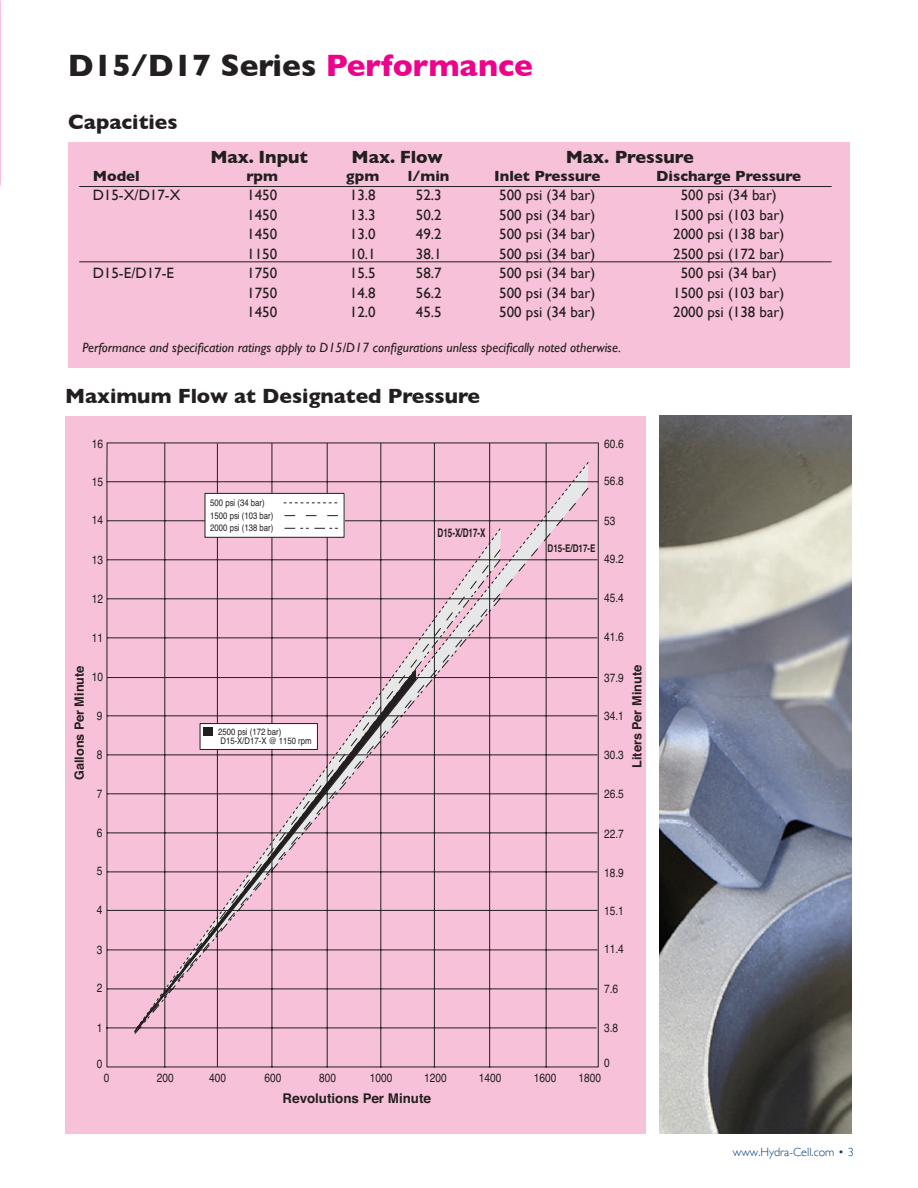
<style>
.page{position:relative;width:918px;height:1188px;background:#fff}
.page>*{position:absolute;margin:0;border:0;box-sizing:border-box;transform-origin:0 0}
.t1{font:700 31.5px "Gill Sans";color:#231f20}
.t2{font:700 21px "Gill Sans";color:#231f20}
.t3{font:700 18px "Gill Sans";color:#231f20}
.t4{font:15px "Gill Sans";color:#231f20}
.t5{font:700 15px "Gill Sans";color:#231f20}
.t6{font:italic 13.5px "Gill Sans";color:#231f20}
.t7{font:700 13.35px "Helvetica";color:#231f20}
.t8{font:700 12.75px "Helvetica";color:#231f20}
.t9{font:12.45px "Helvetica";color:#231f20;scale:.82 1}
.t10{font:12px "Helvetica";color:#231f20;scale:.85 1}
.t11{font:300 12px "Gill Sans";color:#013d7d}
.t12{font:700 11.85px "Helvetica";color:#231f20;scale:.68 1}
.t13{font:700 10.5px "Helvetica";color:#231f20;scale:.77 1}
.t14{font:9.45px/12.3px "Helvetica";color:#231f20;scale:.82 1}
.t15{font:9.15px/9.3px "Helvetica";color:#231f20;scale:.85 1}
.s1{color:#ed028c}
</style>
<div class="page">
<div style="left:65px;top:417px;width:581px;height:717px;background:#f7c1d9"></div>
<svg style="left:106px;top:442px;width:493px;height:626px"></svg>
<svg style="left:133px;top:461px;width:457px;height:571px"></svg>
<hr style="left:107px;top:443px;width:491px;height:1px;background:#231f20">
<hr style="left:598px;top:443px;width:1px;height:39px;background:#231f20">
<hr style="left:107px;top:443px;width:1px;height:39px;background:#231f20">
<svg style="left:133px;top:559px;width:368px;height:474px"></svg>
<div style="left:205px;top:493px;width:139px;height:44px;background:#fff"></div>
<div style="left:205px;top:493px;width:140px;height:45px;border:1px solid #231f20"></div>
<svg style="left:285px;top:528px;width:53px;height:1px"></svg>
<svg style="left:284px;top:502px;width:53px;height:1px"></svg>
<svg style="left:135px;top:668px;width:281px;height:364px"></svg>
<div style="left:68px;top:142px;width:781px;height:225px;background:#f7c1d9"></div>
<hr style="left:79px;top:186px;width:753px;height:1px;background:#231f20">
<hr style="left:79px;top:261px;width:753px;height:1px;background:#231f20">
<img style="left:659px;top:416px;width:192px;height:718px">
<h1 class="t1" style="left:68px;top:40px;width:467px">D15/D17 Series <span class="s1">Performance</span></h1>
<h2 class="t2" style="left:68px;top:105px;width:111px">Capacities</h2>
<p class="t3" style="left:210px;top:142px;width:99px">Max. Input</p>
<p class="t3" style="left:352px;top:142px;width:93px">Max. Flow</p>
<p class="t3" style="left:566px;top:142px;width:130px">Max. Pressure</p>
<p class="t5" style="left:93px;top:164px;width:49px">Model</p>
<p class="t5" style="left:246px;top:164px;width:33px">rpm</p>
<p class="t5" style="left:346px;top:164px;width:35px">gpm</p>
<p class="t5" style="left:408px;top:164px;width:43px">l/min</p>
<p class="t5" style="left:494px;top:164px;width:108px">Inlet Pressure</p>
<p class="t5" style="left:656px;top:164px;width:146px">Discharge Pressure</p>
<p class="t4" style="left:93px;top:186px;width:89px">D15-X/D17-X</p>
<p class="t4" style="left:247px;top:186px;width:31px">1450</p>
<p class="t4" style="left:350px;top:186px;width:27px">13.8</p>
<p class="t4" style="left:416px;top:186px;width:27px">52.3</p>
<p class="t4" style="left:499px;top:186px;width:98px">500 psi (34 bar)</p>
<p class="t4" style="left:681px;top:186px;width:98px">500 psi (34 bar)</p>
<p class="t4" style="left:247px;top:206px;width:31px">1450</p>
<p class="t4" style="left:350px;top:206px;width:27px">13.3</p>
<p class="t4" style="left:416px;top:206px;width:27px">50.2</p>
<p class="t4" style="left:499px;top:206px;width:98px">500 psi (34 bar)</p>
<p class="t4" style="left:673px;top:206px;width:113px">1500 psi (103 bar)</p>
<p class="t4" style="left:247px;top:225px;width:31px">1450</p>
<p class="t4" style="left:350px;top:225px;width:27px">13.0</p>
<p class="t4" style="left:416px;top:225px;width:27px">49.2</p>
<p class="t4" style="left:499px;top:225px;width:98px">500 psi (34 bar)</p>
<p class="t4" style="left:673px;top:225px;width:113px">2000 psi (138 bar)</p>
<p class="t4" style="left:247px;top:245px;width:31px">1150</p>
<p class="t4" style="left:350px;top:245px;width:27px">10.1</p>
<p class="t4" style="left:416px;top:245px;width:27px">38.1</p>
<p class="t4" style="left:499px;top:245px;width:98px">500 psi (34 bar)</p>
<p class="t4" style="left:673px;top:245px;width:113px">2500 psi (172 bar)</p>
<p class="t4" style="left:93px;top:264px;width:83px">D15-E/D17-E</p>
<p class="t4" style="left:247px;top:264px;width:31px">1750</p>
<p class="t4" style="left:350px;top:264px;width:27px">15.5</p>
<p class="t4" style="left:416px;top:264px;width:27px">58.7</p>
<p class="t4" style="left:499px;top:264px;width:98px">500 psi (34 bar)</p>
<p class="t4" style="left:681px;top:264px;width:98px">500 psi (34 bar)</p>
<p class="t4" style="left:247px;top:284px;width:31px">1750</p>
<p class="t4" style="left:350px;top:284px;width:27px">14.8</p>
<p class="t4" style="left:416px;top:284px;width:27px">56.2</p>
<p class="t4" style="left:499px;top:284px;width:98px">500 psi (34 bar)</p>
<p class="t4" style="left:673px;top:284px;width:113px">1500 psi (103 bar)</p>
<p class="t4" style="left:247px;top:303px;width:31px">1450</p>
<p class="t4" style="left:350px;top:303px;width:27px">12.0</p>
<p class="t4" style="left:416px;top:303px;width:27px">45.5</p>
<p class="t4" style="left:499px;top:303px;width:98px">500 psi (34 bar)</p>
<p class="t4" style="left:673px;top:303px;width:113px">2000 psi (138 bar)</p>
<p class="t6" style="left:82px;top:339px;width:540px">Performance and specification ratings apply to D15/D17 configurations unless specifically noted otherwise.</p>
<h2 class="t2" style="left:65px;top:379px;width:417px">Maximum Flow at Designated Pressure</h2>
<p class="t10" style="left:92px;top:436px;width:15px">16</p>
<p class="t10" style="left:92px;top:474px;width:15px">15</p>
<p class="t10" style="left:92px;top:512px;width:15px">14</p>
<p class="t10" style="left:92px;top:552px;width:15px">13</p>
<p class="t10" style="left:92px;top:590px;width:15px">12</p>
<p class="t10" style="left:92px;top:630px;width:15px">11</p>
<p class="t14" style="left:210px;top:498px;width:78px">500 psi (34 bar)<br>1500 psi (103 bar)<br>2000 psi (138 bar)</p>
<p class="t12" style="left:438px;top:525px;width:72px">D15-X/D17-X</p>
<p class="t10" style="left:604px;top:436px;width:25px">60.6</p>
<p class="t10" style="left:604px;top:473px;width:25px">56.8</p>
<p class="t13" style="left:548px;top:541px;width:64px">D15-E/D17-E</p>
<p class="t10" style="left:604px;top:512px;width:15px">53</p>
<p class="t10" style="left:604px;top:551px;width:25px">49.2</p>
<p class="t10" style="left:604px;top:590px;width:25px">45.4</p>
<p class="t10" style="left:604px;top:629px;width:25px">41.6</p>
<p class="t8" style="left:71px;top:780px;width:116px;rotate:-90deg">Gallons Per Minute</p>
<p class="t8" style="left:628px;top:768px;width:104px;rotate:-90deg">Liters Per Minute</p>
<p class="t10" style="left:92px;top:669px;width:15px">10</p>
<p class="t10" style="left:97px;top:708px;width:8px">9</p>
<p class="t10" style="left:604px;top:670px;width:25px">37.9</p>
<p class="t10" style="left:604px;top:708px;width:25px">34.1</p>
<p class="t15" style="left:218px;top:727px;width:111px">2500 psi (172 bar)<br>D15-X/D17-X @ 1150 rpm</p>
<p class="t10" style="left:604px;top:747px;width:25px">30.3</p>
<p class="t9" style="left:97px;top:747px;width:8px">8</p>
<p class="t10" style="left:97px;top:785px;width:8px">7</p>
<p class="t10" style="left:97px;top:824px;width:8px">6</p>
<p class="t10" style="left:97px;top:863px;width:8px">5</p>
<p class="t10" style="left:97px;top:902px;width:8px">4</p>
<p class="t10" style="left:97px;top:942px;width:8px">3</p>
<p class="t10" style="left:97px;top:980px;width:8px">2</p>
<p class="t10" style="left:97px;top:1020px;width:8px">1</p>
<p class="t10" style="left:604px;top:786px;width:25px">26.5</p>
<p class="t10" style="left:604px;top:825px;width:25px">22.7</p>
<p class="t10" style="left:604px;top:864px;width:25px">18.9</p>
<p class="t10" style="left:604px;top:902px;width:25px">15.1</p>
<p class="t10" style="left:604px;top:941px;width:25px">11.4</p>
<p class="t10" style="left:604px;top:981px;width:18px">7.6</p>
<p class="t10" style="left:604px;top:1020px;width:18px">3.8</p>
<p class="t10" style="left:97px;top:1056px;width:8px">0</p>
<p class="t10" style="left:604px;top:1055px;width:8px">0</p>
<p class="t10" style="left:104px;top:1069px;width:8px">0</p>
<p class="t10" style="left:157px;top:1069px;width:21px">200</p>
<p class="t10" style="left:209px;top:1069px;width:21px">400</p>
<p class="t10" style="left:265px;top:1069px;width:21px">600</p>
<p class="t10" style="left:319px;top:1069px;width:21px">800</p>
<p class="t10" style="left:370px;top:1069px;width:28px">1000</p>
<p class="t10" style="left:424px;top:1069px;width:28px">1200</p>
<p class="t10" style="left:479px;top:1069px;width:28px">1400</p>
<p class="t10" style="left:534px;top:1069px;width:28px">1600</p>
<p class="t10" style="left:578px;top:1069px;width:28px">1800</p>
<p class="t7" style="left:283px;top:1089px;width:150px">Revolutions Per Minute</p>
<p class="t11" style="left:733px;top:1142px;width:122px">www.Hydra-Cell.com • 3</p>
</div>
